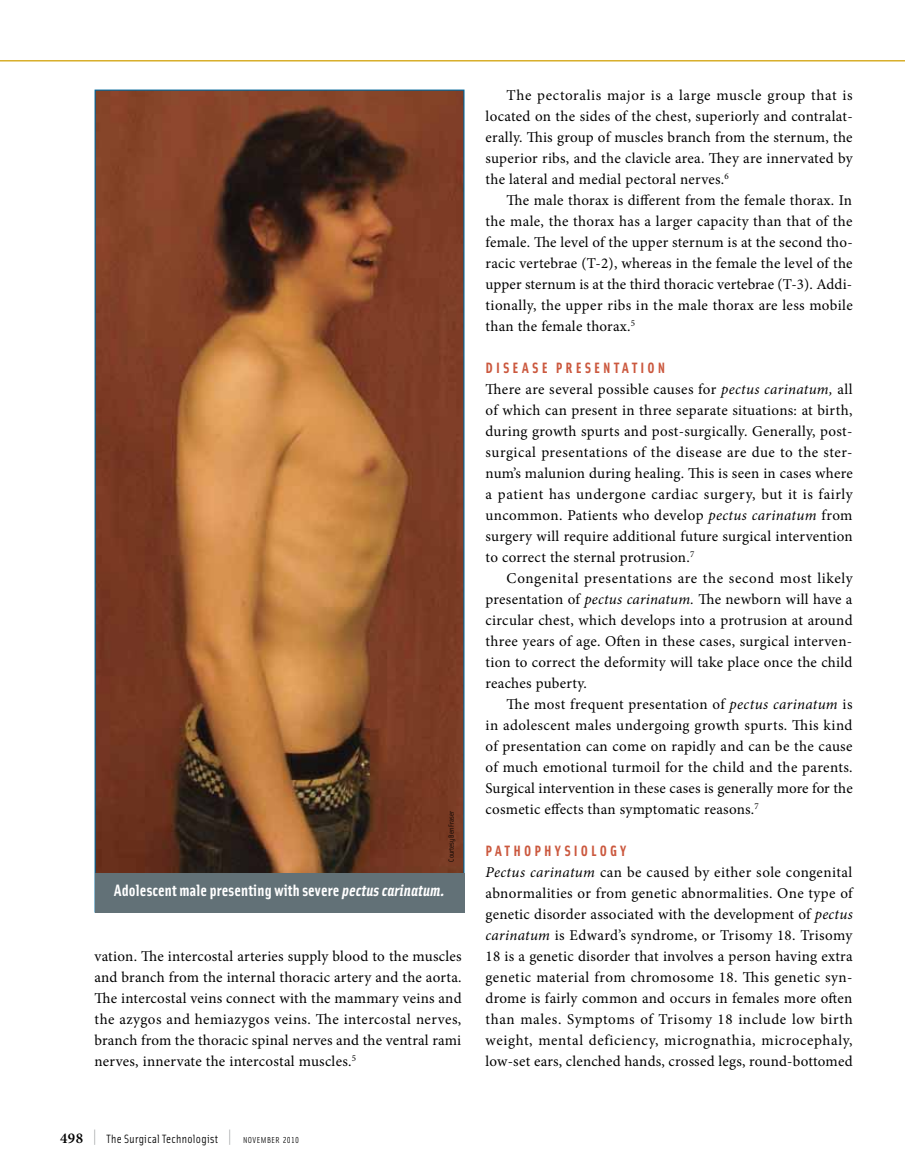
<style>
.page{position:relative;width:905px;height:1175px;background:#fff}
.page>*{position:absolute;margin:0;border:0;box-sizing:border-box;transform-origin:0 0}
.t1{font:700 16.5px "Solex";letter-spacing:.01em;color:#fff}
.t2{font:15px/21px "Minion Pro";letter-spacing:.015em;color:#000;text-align:justify}
.t3{font:15px "Solex Bold Lining";color:#cb583e}
.t4{font:12px "Solex Regular Lining";letter-spacing:.025em;color:#000}
.t5{font:7.5px "Solex Regular Lining";color:#000}
.s1{font-style:italic}
.s2{font-family:"Minion Pro";font-weight:600;font-size:15px}
.s3{font-size:19.5px;color:#939598}
.s4{font-size:8.7px}
</style>
<div class="page">
<hr style="left:0;top:60px;width:904px;height:2px;background:#d8ae29">
<img style="left:97px;top:92px;width:365px;height:780px">
<div style="left:94px;top:872px;width:370px;height:40px;background:#627177"></div>
<p class="t5" style="left:446px;top:861px;width:53px;rotate:-90deg">Courtesy Ben Fraser</p>
<p class="t1" style="left:114px;top:879px;width:332px">Adolescent male presenting with severe <span class="s1">pectus carinatum.</span></p>
<p class="t2" style="left:94px;top:946px;width:368px">vation. The intercostal arteries supply blood to the muscles and branch from the internal thoracic artery and the aorta.<br>The intercostal veins connect with the mammary veins and the azygos and hemiazygos veins. The intercostal nerves, branch from the thoracic spinal nerves and the ventral rami nerves, innervate the intercostal muscles.<sup>5</sup></p>
<p class="t4" style="left:60px;top:1130px;width:240px"><span class="s2">498</span> <span class="s3">|</span> The Surgical Technologist <span class="s3">|</span> <span class="s4">NOVEMBER 2010</span></p>
<p class="t2" style="left:485px;top:85px;width:368px;text-indent:21px">The pectoralis major is a large muscle group that is located on the sides of the chest, superiorly and contralat&shy;erally. This group of muscles branch from the sternum, the superior ribs, and the clavicle area. They are innervated by the lateral and medial pectoral nerves.<sup>6</sup></p>
<p class="t2" style="left:485px;top:190px;width:369px;text-indent:21px">The male thorax is different from the female thorax. In the male, the thorax has a larger capacity than that of the female. The level of the upper sternum is at the second tho&shy;racic vertebrae (T-2), whereas in the female the level of the upper sternum is at the third thoracic vertebrae (T-3). Addi&shy;tionally, the upper ribs in the male thorax are less mobile than the female thorax.<sup>5</sup></p>
<p class="t3" style="left:485px;top:358px;width:20px">DISEASE</p>
<p class="t3" style="left:555px;top:358px;width:20px">PRESENTATION</p>
<p class="t2" style="left:485px;top:379px;width:368px">There are several possible causes for <span class="s1">pectus carinatum,</span> all of which can present in three separate situations: at birth, during growth spurts and post-surgically. Generally, post&shy;surgical presentations of the disease are due to the ster&shy;num’s malunion during healing. This is seen in cases where a patient has undergone cardiac surgery, but it is fairly uncommon. Patients who develop <span class="s1">pectus carinatum</span> from surgery will require additional future surgical intervention to correct the sternal protrusion.<sup>7</sup></p>
<p class="t2" style="left:485px;top:568px;width:368px;text-indent:21px">Congenital presentations are the second most likely presentation of <span class="s1">pectus carinatum.</span> The newborn will have a circular chest, which develops into a protrusion at around three years of age. Often in these cases, surgical interven&shy;tion to correct the deformity will take place once the child reaches puberty.</p>
<p class="t2" style="left:485px;top:694px;width:368px;text-indent:21px">The most frequent presentation of <span class="s1">pectus carinatum</span> is in adolescent males undergoing growth spurts. This kind of presentation can come on rapidly and can be the cause of much emotional turmoil for the child and the parents.<br>Surgical intervention in these cases is generally more for the cosmetic effects than symptomatic reasons.<sup>7</sup></p>
<p class="t3" style="left:485px;top:841px;width:20px">PATHOPHYSIOLOGY</p>
<p class="t2" style="left:485px;top:862px;width:370px"><span class="s1">Pectus carinatum</span> can be caused by either sole congenital abnormalities or from genetic abnormalities. One type of genetic disorder associated with the development of <span class="s1">pectus carinatum</span> is Edward’s syndrome, or Trisomy 18. Trisomy 18 is a genetic disorder that involves a person having extra genetic material from chromosome 18. This genetic syn&shy;drome is fairly common and occurs in females more often than males. Symptoms of Trisomy 18 include low birth weight, mental deficiency, micrognathia, microcephaly, low-set ears, clenched hands, crossed legs, round-bottomed</p>
</div>
